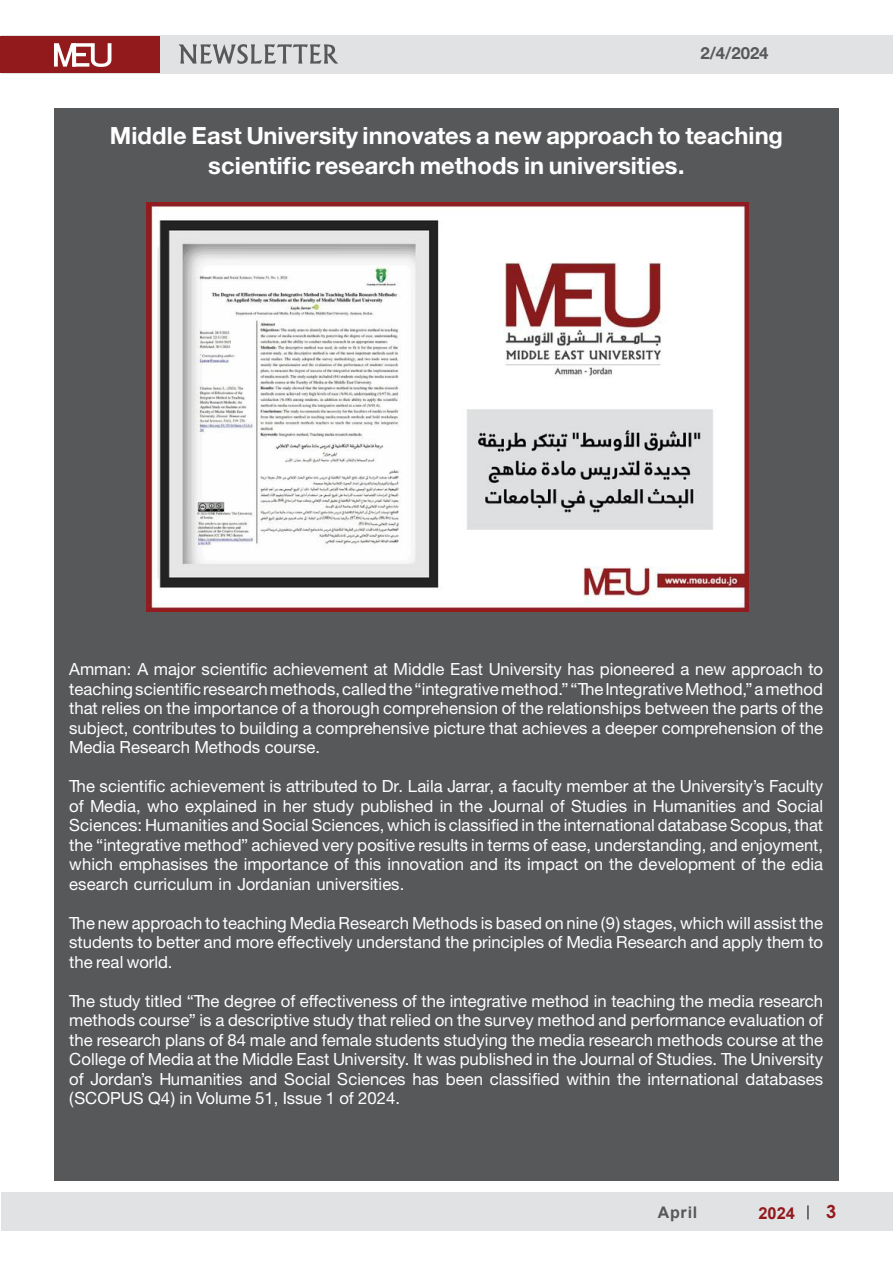
<style>
.page{position:relative;width:893px;height:1263px;background:#fff}
.page>*{position:absolute;margin:0;border:0;box-sizing:border-box;transform-origin:0 0}
.t1{font:700 25.5px/30px "Bahij Helvetica Neue";color:#fff;text-align:center}
.t2{font:18px/19.5px "Bahij Helvetica Neue";color:#fff;text-align:justify}
.t3{font:700 18px "Bahij Helvetica Neue";color:#57585a}
.t4{font:700 18px "Century Gothic";color:#921a1d}
.t5{font:700 16.5px "Arial";color:#921a1d}
.t6{font:700 16.05px "Arial";letter-spacing:.05em;color:#57585a}
</style>
<div class="page">
<div style="left:1px;top:1192px;width:892px;height:38px;background:#e1e2e4"></div>
<div style="left:1px;top:35px;width:892px;height:38px;background:#e1e2e4"></div>
<div style="left:1px;top:36px;width:159px;height:36px;background:#921a1d"></div>
<svg style="left:54px;top:43px;width:57px;height:24px"></svg>
<svg style="left:807px;top:1205px;width:2px;height:14px"></svg>
<svg style="left:179px;top:44px;width:159px;height:20px"></svg>
<div style="left:54px;top:108px;width:785px;height:1072px;background:#57585a"></div>
<img style="left:147px;top:202px;width:602px;height:409px">
<p class="t3" style="left:700px;top:42px;width:70px">2/4/2024</p>
<p class="t1" style="left:110px;top:120px;width:675px">Middle East University innovates a new approach to teaching scientific research methods in universities.</p>
<p class="t2" style="left:69px;top:659px;width:755px">Amman A: major scientific achievement at Middle East University has pioneered a new approach to teachingscientificresearchmethods,calledthe“integrativemethod.” “TheIntegrativeMethod a” , method that relies on the importance of a thorough comprehension of the relationships between the parts of the subject, contributes to building a comprehensive picture that achieves a deeper comprehension of the Media Research Methods course.</p>
<p class="t2" style="left:69px;top:776px;width:755px">The scientific achievement is attributed to Dr. Laila Jarrar a, faculty member at the University s’ Faculty of Media, who explained in her study published in the Journal of Studies in Humanities and Social Sciences: Humanities and Social Sciences, which is classified in the international database Scopus, that the “integrative method” achieved very positive results in terms of ease, understanding, and enjoyment, which emphasises the importance of this innovation and its impact on the development of the edia esearch curriculum in Jordanian universities.</p>
<p class="t2" style="left:69px;top:913px;width:755px">The new approach to teaching Media Research Methods is based on nine 9( ) stages, which will assist the students to better and more effectively understand the principles of Media Research and apply them to the real world.</p>
<p class="t2" style="left:69px;top:991px;width:755px">The study titled “The degree of effectiveness of the integrative method in teaching the media research methods course” is a descriptive study that relied on the survey method and performance evaluation of the research plans of 84 male and female students studying the media research methods course at the College of Media at the Middle East University It. was published in the Journal of Studies. The University of Jordans’ Humanities and Social Sciences has been classified within the international databases (SCOPUS Q4) in Volume 51, Issue 1 of 2024.</p>
<p class="t6" style="left:658px;top:1201px;width:41px">April</p>
<p class="t5" style="left:758px;top:1201px;width:38px">2024</p>
<p class="t4" style="left:826px;top:1198px;width:12px">3</p>
</div>
